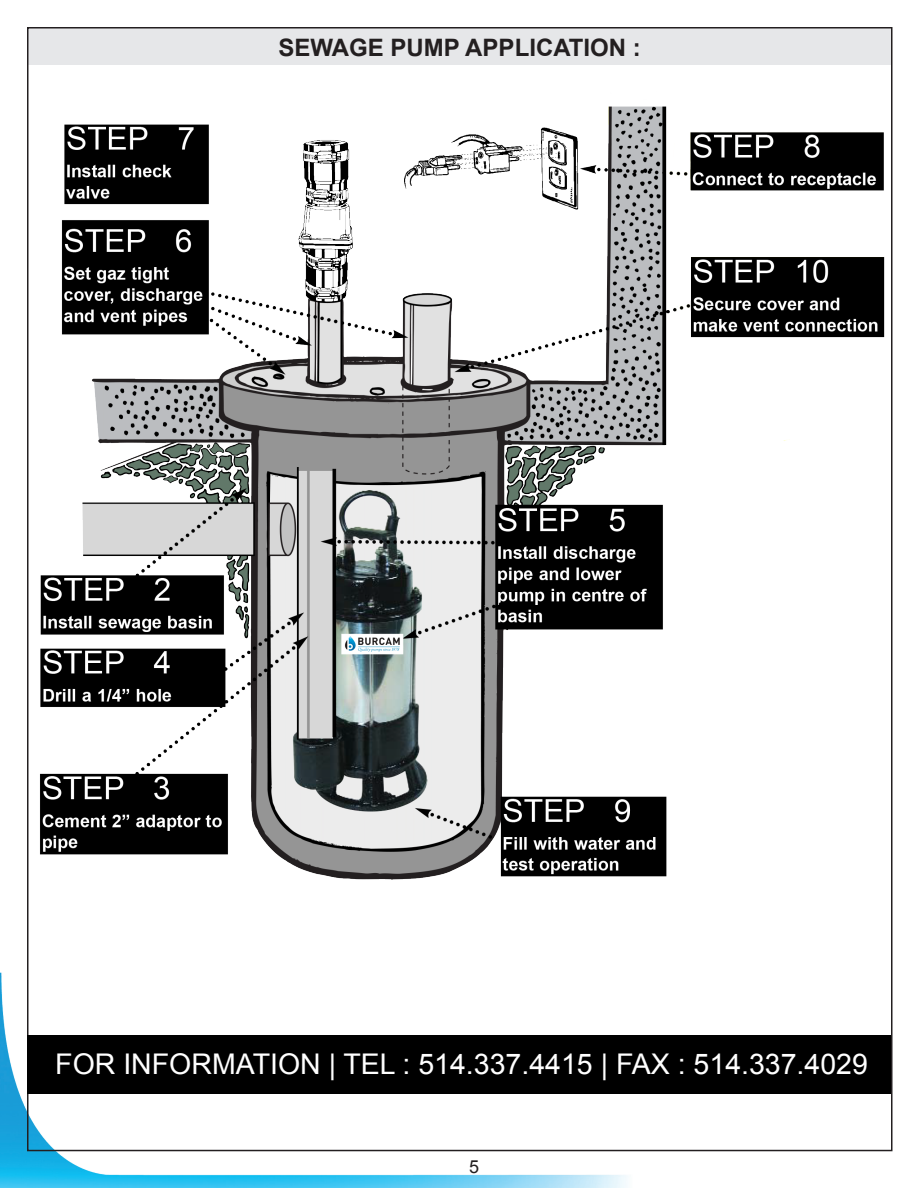
<style>
.page{position:relative;width:918px;height:1188px;background:#fff}
.page>*{position:absolute;margin:0;border:0;box-sizing:border-box;transform-origin:0 0}
.t1{font:28.5px "Arial";color:#fff}
.t2{font:700 24px "Arial";color:#231f20}
.t3{font:18px "Arial";color:#231f20}
</style>
<div class="page">
<img style="left:0;top:973px;width:632px;height:215px">
<div style="left:28px;top:28px;width:864px;height:37px;background:#e6e7e9"></div>
<img style="left:8px;top:84px;width:885px;height:961px">
<div style="left:27px;top:1035px;width:864px;height:59px;background:#000"></div>
<p class="t2" style="left:279px;top:31px;width:364px">SEWAGE PUMP APPLICATION :</p>
<p class="t1" style="left:55px;top:1046px;width:814px">FOR INFORMATION | TEL : 514.337.4415 | FAX : 514.337.4029</p>
<p class="t3" style="left:469px;top:1155px;width:12px">5</p>
</div>
